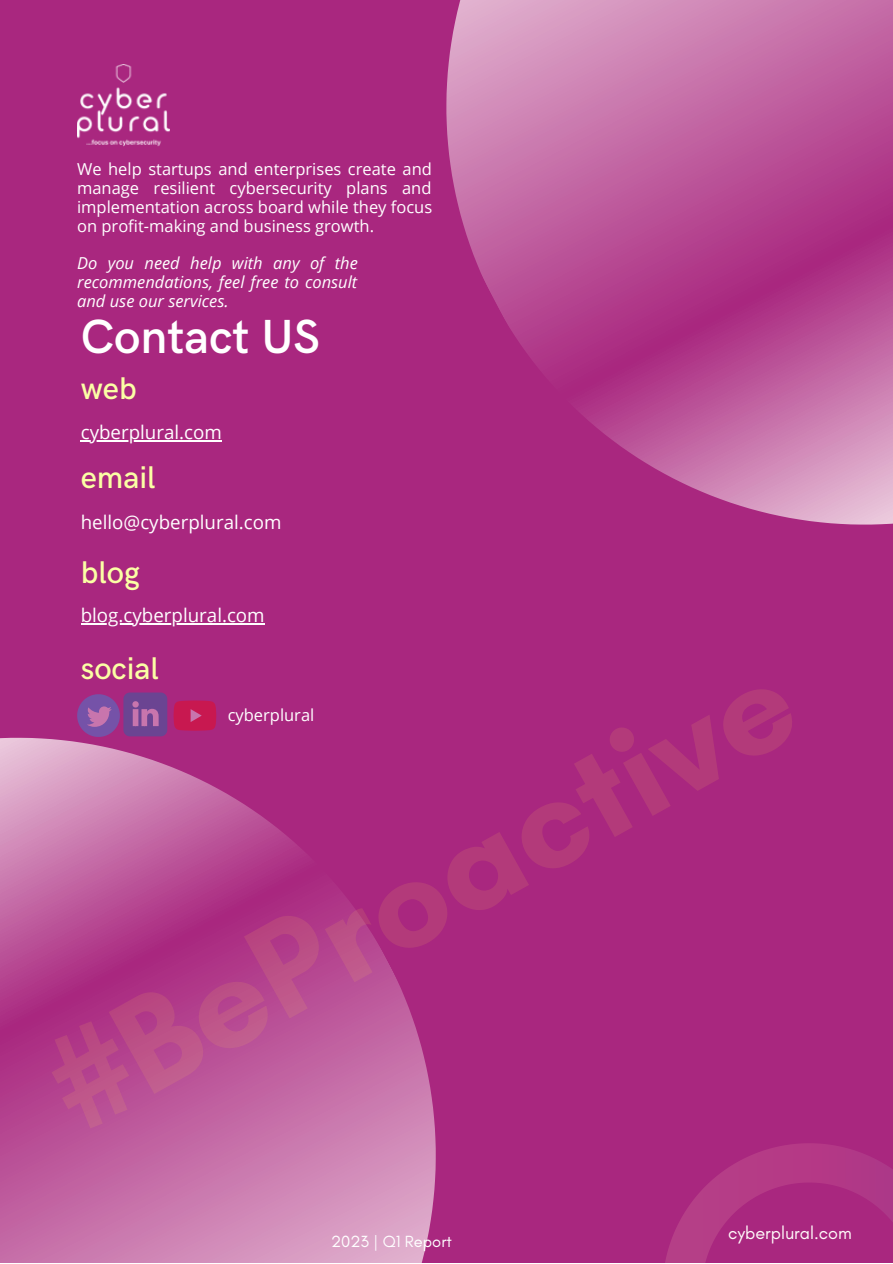
<style>
.page{position:relative;width:893px;height:1264px;background:#fff}
.page>*{position:absolute;margin:0;border:0;box-sizing:border-box;transform-origin:0 0}
.t1{font:600 48px "HK Grotesk";color:#fff}
.t2{font:500 31.5px "HK Grotesk";color:#fbffa5}
.t3{font:18.75px "Open Sans";color:#fff}
.t4{font:18px "Glacial Indifference";color:#fffaf9}
.t5{font:16.5px/19px "Open Sans";color:#fff;text-align:justify}
.t6{font:italic 16.5px/19px "Open Sans";color:#fff;text-align:justify}
.t7{font:16.5px "Glacial Indifference";color:#fff}
</style>
<div class="page">
<div style="left:0;top:0;width:892px;height:1262px;background:#a9277f"></div>
<svg style="left:446px;top:0;width:446px;height:525px"></svg>
<svg style="left:0;top:624px;width:436px;height:638px"></svg>
<img style="left:77px;top:64px;width:92px;height:82px">
<svg style="left:665px;top:1143px;width:227px;height:119px"></svg>
<hr style="left:81px;top:440px;width:141px;height:1px;background:#fff">
<hr style="left:81px;top:623px;width:184px;height:1px;background:#fff">
<svg style="left:77px;top:692px;width:90px;height:45px"></svg>
<svg style="left:173px;top:700px;width:43px;height:30px"></svg>
<p class="t5" style="left:77px;top:159px;width:356px">We help startups and enterprises create and manage resilient cybersecurity plans and implementation across board while they focus on profit-making and business growth.</p>
<p class="t6" style="left:77px;top:253px;width:282px">Do you need help with any of the recommendations, feel free to consult and use our services.</p>
<h1 class="t1" style="left:81px;top:309px;width:241px">Contact US</h1>
<h2 class="t2" style="left:81px;top:370px;width:57px">web</h2>
<p class="t3" style="left:81px;top:419px;width:143px">cyberplural.com</p>
<h2 class="t2" style="left:81px;top:459px;width:76px">email</h2>
<p class="t3" style="left:81px;top:508px;width:202px">hello@cyberplural.com</p>
<h2 class="t2" style="left:81px;top:555px;width:61px">blog</h2>
<p class="t3" style="left:81px;top:602px;width:185px">blog.cyberplural.com</p>
<h2 class="t2" style="left:81px;top:651px;width:80px">social</h2>
<p class="t5" style="left:228px;top:704px;width:88px">cyberplural</p>
<p class="t7" style="left:331px;top:1231px;width:122px">2023 | Q1 Report</p>
<p class="t4" style="left:728px;top:1221px;width:125px">cyberplural.com</p>
</div>
